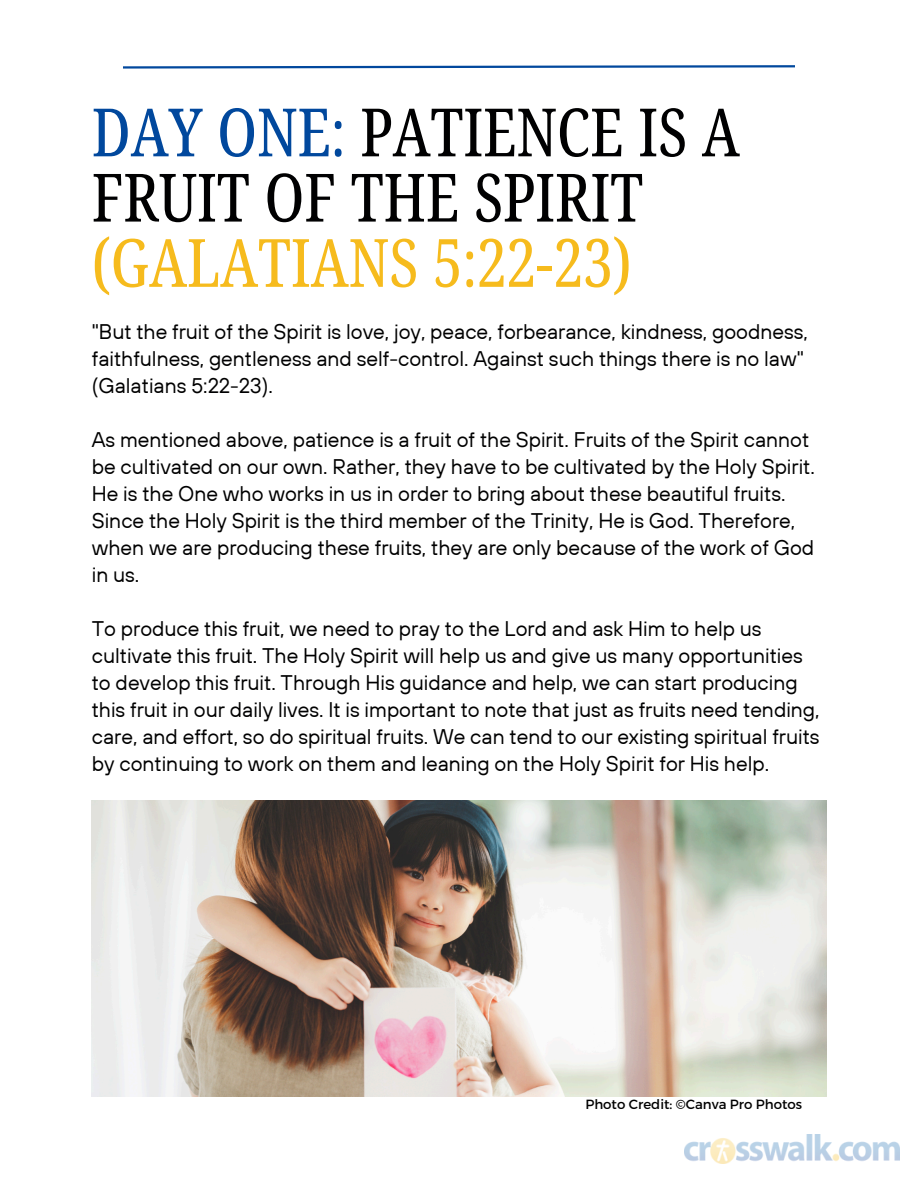
<style>
.page{position:relative;width:918px;height:1188px;background:#fff}
.page>*{position:absolute;margin:0;border:0;box-sizing:border-box;transform-origin:0 0}
.t1{font:extra-condensed 66.6px/65.2px "Noto Serif Ethiopic";color:#000001}
.t2{font:21.15px/27px "TT Hoves";color:#000001}
.t3{font:13.35px "Montserrat";color:#000001}
.s1{color:#01489d}
.s2{color:#f6bb1d}
</style>
<div class="page">
<svg style="left:123px;top:65px;width:672px;height:4px"></svg>
<img style="left:92px;top:801px;width:734px;height:296px">
<img style="left:684px;top:1135px;width:215px;height:29px">
<h2 class="t1" style="left:92px;top:98px;width:649px"><span class="s1">DAY ONE:</span> PATIENCE IS A<br>FRUIT OF THE SPIRIT <span class="s2">(GALATIANS 5:22-23)</span></h2>
<h1 class="t2" style="left:92px;top:318px;width:718px">"But the fruit of the Spirit is love, joy, peace, forbearance, kindness, goodness, faithfulness, gentleness and self-control. Against such things there is no law" (Galatians 5:22-23).</h1>
<h2 class="t2" style="left:92px;top:426px;width:725px">As mentioned above, patience is a fruit of the Spirit. Fruits of the Spirit cannot be cultivated on our own. Rather, they have to be cultivated by the Holy Spirit.<br>He is the One who works in us in order to bring about these beautiful fruits.<br>Since the Holy Spirit is the third member of the Trinity, He is God. Therefore, when we are producing these fruits, they are only because of the work of God in us.</h2>
<h2 class="t2" style="left:92px;top:615px;width:729px">To produce this fruit, we need to pray to the Lord and ask Him to help us cultivate this fruit. The Holy Spirit will help us and give us many opportunities to develop this fruit. Through His guidance and help, we can start producing this fruit in our daily lives. It is important to note that just as fruits need tending, care, and effort, so do spiritual fruits. We can tend to our existing spiritual fruits by continuing to work on them and leaning on the Holy Spirit for His help.</h2>
<p class="t3" style="left:585px;top:1095px;width:218px">Photo Credit: ©Canva Pro Photos</p>
</div>
